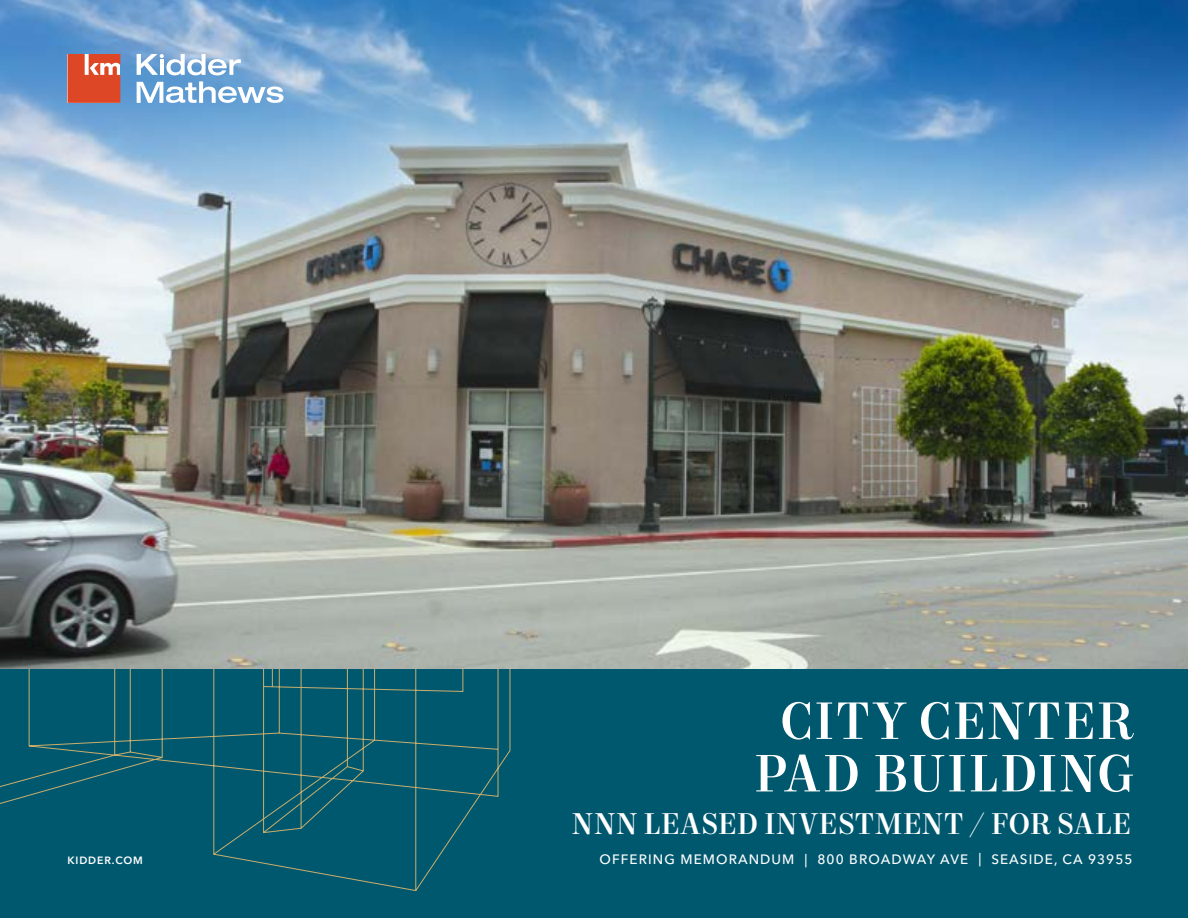
<style>
.page{position:relative;width:1188px;height:918px;background:#fff}
.page>*{position:absolute;margin:0;border:0;box-sizing:border-box;transform-origin:0 0}
.t1{font:500 52.5px/52.5px "Mort Modern 09";letter-spacing:.02em;color:#fff;text-align:center}
.t2{font:500 30px "Mort Modern 09";letter-spacing:.005em;color:#fff}
.t3{font:500 13.5px "Avenir Next LT Pro";letter-spacing:.08em;color:#fff}
.t4{font:600 10.5px "Avenir Next LT Pro";letter-spacing:.08em;color:#fff}
</style>
<div class="page">
<div style="left:0;top:665px;width:1188px;height:253px;background:#00586f"></div>
<svg style="left:0;top:669px;width:511px;height:222px"></svg>
<img style="left:0;top:0;width:1188px;height:669px">
<svg style="left:137px;top:81px;width:147px;height:22px"></svg>
<svg style="left:137px;top:54px;width:104px;height:21px"></svg>
<svg style="left:68px;top:54px;width:52px;height:49px;background:#e15c3f"></svg>
<p class="t4" style="left:68px;top:854px;width:77px">KIDDER.COM</p>
<h1 class="t1" style="left:754px;top:697px;width:381px">CITY CENTER<br>PAD BUILDING</h1>
<h2 class="t2" style="left:572px;top:805px;width:561px">NNN LEASED INVESTMENT / FOR SALE</h2>
<p class="t3" style="left:600px;top:851px;width:534px">OFFERING MEMORANDUM | 800 BROADWAY AVE | SEASIDE, CA 93955</p>
</div>
